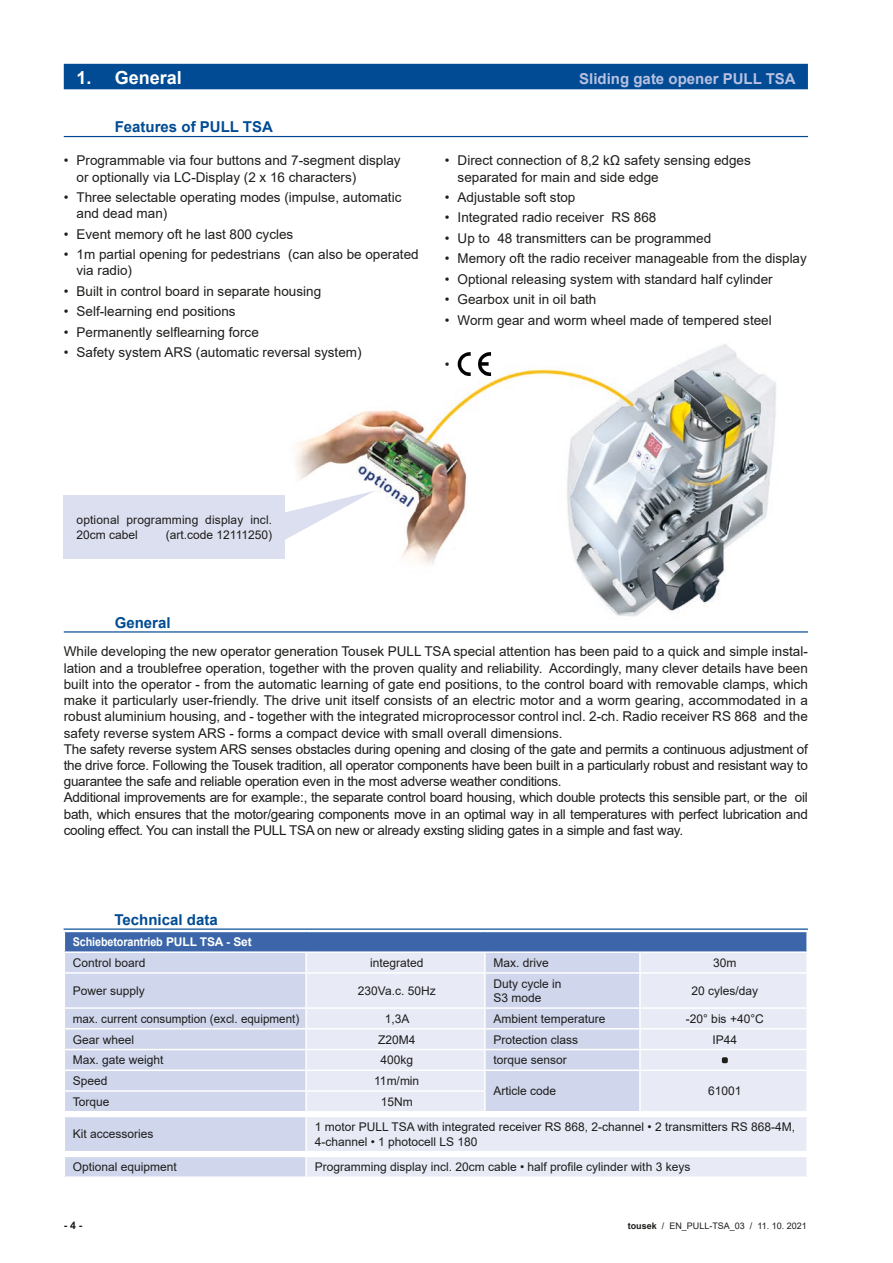
<style>
.page{position:relative;width:893px;height:1263px;background:#fff}
.page>*{position:absolute;margin:0;border:0;box-sizing:border-box;transform-origin:0 0}
.t1{font:700 18px "Arial";color:#fff}
.t2{font:700 15px "Arial";color:#004b94}
.t3{font:700 15px "Arial";color:#b9c1e0}
.t4{font:13.5px/16.2px "Arial";letter-spacing:-.02em;color:#1d1d1b}
.t5{font:13.5px/16.2px "Arial";color:#1d1d1b}
.t6{font:12px/14.4px "Arial";color:#1d1d1b}
.t7{font:700 12px "Arial";letter-spacing:-.01em;color:#fff;scale:.9 1}
.t8{font:700 10.5px "Arial";color:#1d1d1b}
.t9{font:9px "Arial";color:#1d1d1b}
.s1{font-weight:700}
</style>
<div class="page">
<img style="left:295px;top:344px;width:481px;height:273px">
<hr style="left:64px;top:136px;width:744px;height:1px;background:#004b94">
<svg style="left:458px;top:352px;width:13px;height:24px"></svg>
<svg style="left:478px;top:352px;width:13px;height:24px"></svg>
<div style="left:64px;top:64px;width:744px;height:25px;background:#004b94"></div>
<hr style="left:64px;top:928px;width:744px;height:2px;background:#004b94">
<div style="left:64px;top:931px;width:743px;height:21px;background:#3c66a9"></div>
<div style="left:65px;top:953px;width:240px;height:54px;background:#d0d6ec"></div>
<svg style="left:307px;top:953px;width:499px;height:54px;background:#e0e3f2"></svg>
<hr style="left:64px;top:931px;width:242px;height:1px;background:#fff">
<hr style="left:306px;top:931px;width:179px;height:1px;background:#fff">
<hr style="left:485px;top:931px;width:155px;height:1px;background:#fff">
<hr style="left:640px;top:931px;width:168px;height:1px;background:#fff">
<hr style="left:64px;top:951px;width:242px;height:2px;background:#fff">
<svg style="left:64px;top:932px;width:1px;height:20px"></svg>
<hr style="left:306px;top:951px;width:179px;height:2px;background:#fff">
<svg style="left:305px;top:953px;width:1px;height:19px"></svg>
<hr style="left:485px;top:951px;width:155px;height:2px;background:#fff">
<svg style="left:484px;top:953px;width:2px;height:19px"></svg>
<hr style="left:640px;top:951px;width:168px;height:2px;background:#fff">
<svg style="left:639px;top:953px;width:2px;height:19px"></svg>
<svg style="left:806px;top:932px;width:1px;height:40px"></svg>
<hr style="left:64px;top:972px;width:242px;height:2px;background:#fff">
<hr style="left:306px;top:972px;width:179px;height:2px;background:#fff">
<hr style="left:485px;top:972px;width:155px;height:2px;background:#fff">
<hr style="left:484px;top:974px;width:2px;height:33px;background:#fff">
<hr style="left:640px;top:972px;width:168px;height:2px;background:#fff">
<hr style="left:639px;top:974px;width:2px;height:33px;background:#fff">
<svg style="left:65px;top:1009px;width:742px;height:167px;background:#e0e4f2"></svg>
<hr style="left:64px;top:631px;width:744px;height:1px;background:#004b94">
<svg style="left:285px;top:491px;width:90px;height:52px"></svg>
<div style="left:64px;top:495px;width:221px;height:64px;background:#dcdff0"></div>
<h1 class="t1" style="left:77px;top:65px;width:107px">1. General</h1>
<p class="t3" style="left:579px;top:68px;width:218px">Sliding gate opener PULL TSA</p>
<p class="t2" style="left:115px;top:116px;width:160px">Features of PULL TSA</p>
<p class="t5" style="left:77px;top:152px;width:326px;text-indent:-13px">• Programmable via four buttons and 7-segment display or optionally via LC-Display (2 x 16 characters)</p>
<p class="t5" style="left:77px;top:189px;width:326px;text-indent:-13px">• Three selectable operating modes (impulse, automatic and dead man)</p>
<p class="t5" style="left:64px;top:226px;width:231px">• Event memory oft he last 800 cycles</p>
<p class="t5" style="left:77px;top:246px;width:344px;text-indent:-13px">• 1m partial opening for pedestrians (can also be operated via radio)</p>
<p class="t5" style="left:64px;top:283px;width:259px">• Built in control board in separate housing</p>
<p class="t5" style="left:64px;top:303px;width:173px">• Self-learning end positions</p>
<p class="t5" style="left:64px;top:324px;width:197px">• Permanently selflearning force</p>
<p class="t5" style="left:64px;top:344px;width:299px">• Safety system ARS (automatic reversal system)</p>
<p class="t5" style="left:458px;top:152px;width:295px;text-indent:-13px">• Direct connection of 8,2 kΩ safety sensing edges separated for main and side edge</p>
<p class="t5" style="left:445px;top:189px;width:132px">• Adjustable soft stop</p>
<p class="t5" style="left:445px;top:209px;width:213px">• Integrated radio receiver RS 868</p>
<p class="t5" style="left:445px;top:230px;width:268px">• Up to 48 transmitters can be programmed</p>
<p class="t5" style="left:445px;top:250px;width:363px">• Memory oft the radio receiver manageable from the display</p>
<p class="t5" style="left:445px;top:271px;width:329px">• Optional releasing system with standard half cylinder</p>
<p class="t5" style="left:445px;top:291px;width:153px">• Gearbox unit in oil bath</p>
<p class="t5" style="left:445px;top:312px;width:328px">• Worm gear and worm wheel made of tempered steel</p>
<p class="t5" style="left:445px;top:356px;width:6px">•</p>
<p class="t6" style="left:77px;top:513px;width:197px">optional programming display incl.<br>20cm cabel</p>
<p class="t6" style="left:166px;top:527px;width:108px">(art.code 12111250)</p>
<p class="t2" style="left:115px;top:612px;width:57px">General</p>
<p class="t4" style="left:64px;top:643px;width:746px">While developing the new operator generation Tousek PULL TSA special attention has been paid to a quick and simple instal&shy;lation and a troublefree operation, together with the proven quality and reliability. Accordingly, many clever details have been built into the operator - from the automatic learning of gate end positions, to the control board with removable clamps, which make it particularly user-friendly. The drive unit itself consists of an electric motor and a worm gearing, accommodated in a robust aluminium housing, and - together with the integrated microprocessor control incl. 2-ch. Radio receiver RS 868 and the safety reverse system ARS - forms a compact device with small overall dimensions.<br>The safety reverse system ARS senses obstacles during opening and closing of the gate and permits a continuous adjustment of the drive force. Following the Tousek tradition, all operator components have been built in a particularly robust and resistant way to guarantee the safe and reliable operation even in the most adverse weather conditions.<br>Additional improvements are for example:, the separate control board housing, which double protects this sensible part, or the oil bath, which ensures that the motor/gearing components move in an optimal way in all temperatures with perfect lubrication and cooling effect. You can install the PULL TSA on new or already exsting sliding gates in a simple and fast way.</p>
<p class="t2" style="left:115px;top:909px;width:105px">Technical data</p>
<p class="t7" style="left:73px;top:933px;width:200px">Schiebetorantrieb PULL TSA - Set</p>
<p class="t6" style="left:73px;top:955px;width:74px">Control board</p>
<p class="t6" style="left:370px;top:955px;width:55px">integrated</p>
<p class="t6" style="left:493px;top:955px;width:57px">Max. drive</p>
<p class="t6" style="left:713px;top:955px;width:25px">30m</p>
<p class="t6" style="left:73px;top:983px;width:74px">Power supply</p>
<p class="t6" style="left:358px;top:983px;width:79px">230Va.c. 50Hz</p>
<p class="t6" style="left:493px;top:976px;width:70px">Duty cycle in<br>S3 mode</p>
<p class="t6" style="left:691px;top:983px;width:68px">20 cyles/day</p>
<p class="t6" style="left:73px;top:1011px;width:228px">max. current consumption (excl. equipment)</p>
<p class="t6" style="left:385px;top:1011px;width:26px">1,3A</p>
<p class="t6" style="left:493px;top:1011px;width:114px">Ambient temperature</p>
<p class="t6" style="left:686px;top:1011px;width:79px">-20° bis +40°C</p>
<p class="t6" style="left:73px;top:1032px;width:63px">Gear wheel</p>
<p class="t6" style="left:378px;top:1032px;width:39px">Z20M4</p>
<p class="t6" style="left:493px;top:1032px;width:86px">Protection class</p>
<p class="t6" style="left:712px;top:1032px;width:26px">IP44</p>
<p class="t6" style="left:73px;top:1053px;width:92px">Max. gate weight</p>
<p class="t6" style="left:380px;top:1053px;width:34px">400kg</p>
<p class="t6" style="left:493px;top:1053px;width:75px">torque sensor</p>
<p class="t6" style="left:73px;top:1073px;width:36px">Speed</p>
<p class="t6" style="left:374px;top:1073px;width:47px">11m/min</p>
<p class="t6" style="left:493px;top:1084px;width:64px">Article code</p>
<p class="t6" style="left:708px;top:1084px;width:35px">61001</p>
<p class="t6" style="left:73px;top:1094px;width:38px">Torque</p>
<p class="t6" style="left:381px;top:1094px;width:34px">15Nm</p>
<p class="t6" style="left:73px;top:1127px;width:82px">Kit accessories</p>
<p class="t6" style="left:315px;top:1120px;width:482px">1 motor PULL TSA with integrated receiver RS 868, 2-channel • 2 transmitters RS 868-4M,<br>4-channel • 1 photocell LS 180</p>
<p class="t6" style="left:73px;top:1160px;width:106px">Optional equipment</p>
<p class="t6" style="left:315px;top:1160px;width:377px">Programming display incl. 20cm cable • half profile cylinder with 3 keys</p>
<p class="t8" style="left:64px;top:1218px;width:20px">- 4 -</p>
<p class="t9" style="left:628px;top:1219px;width:180px"><span class="s1">tousek</span> / EN_PULL-TSA_03 / 11. 10. 2021</p>
</div>
